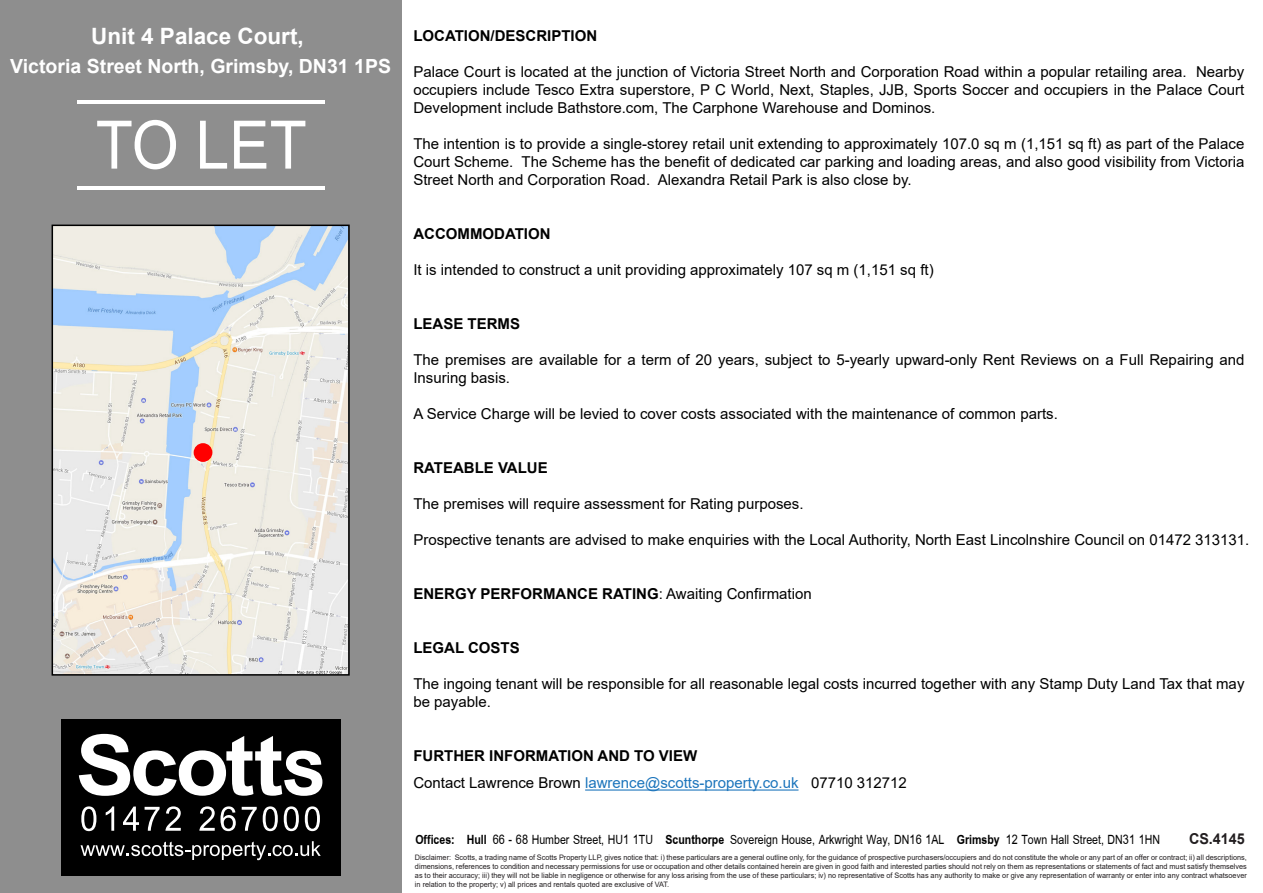
<style>
.page{position:relative;width:1263px;height:893px;background:#fff}
.page>*{position:absolute;margin:0;border:0;box-sizing:border-box;transform-origin:0 0}
.t1{font:66.9px "Arial";color:#fff;scale:.9 1}
.t2{font:700 22.5px "Arial";color:#fff}
.t3{font:19.5px "Browallia UPC";color:#000;scale:.83 1}
.t4{font:700 19.5px "Arial";color:#fff}
.t5{font:15px/18px "Arial";color:#000}
.t6{font:700 15px "Arial";color:#000}
.t7{font:700 15px "Arial";color:#221e20;scale:.96 1}
.t8{font:7.5px/9px "Arial";color:#221e20;text-align:justify}
.s1{font-weight:400}
.s2{font-weight:700}
.s3{color:#1c75bc}
.s4{font-weight:700;color:#010100}
.s5{font-size:20.1px}
</style>
<div class="page">
<div style="left:0;top:0;width:401px;height:893px;background:#8e8e8e"></div>
<img style="left:55px;top:228px;width:292px;height:445px">
<hr style="left:77px;top:100px;width:247px;height:4px;background:#fff">
<hr style="left:77px;top:186px;width:247px;height:4px;background:#fff">
<hr style="left:585px;top:789px;width:213px;height:2px;background:#1c75bc">
<div style="left:52px;top:225px;width:298px;height:451px;border:2px solid #000"></div>
<div style="left:194px;top:443px;width:18px;height:19px;background:#f00;border-radius:50%"></div>
<div style="left:61px;top:719px;width:279px;height:156px;background:#000"></div>
<svg style="left:81px;top:806px;width:15px;height:25px"></svg>
<svg style="left:106px;top:806px;width:8px;height:25px"></svg>
<svg style="left:123px;top:806px;width:16px;height:25px"></svg>
<svg style="left:145px;top:806px;width:36px;height:25px"></svg>
<svg style="left:199px;top:806px;width:37px;height:25px"></svg>
<svg style="left:242px;top:807px;width:15px;height:24px"></svg>
<svg style="left:263px;top:806px;width:15px;height:25px"></svg>
<svg style="left:284px;top:806px;width:15px;height:25px"></svg>
<svg style="left:305px;top:806px;width:15px;height:25px"></svg>
<svg style="left:81px;top:841px;width:240px;height:19px"></svg>
<svg style="left:79px;top:734px;width:243px;height:62px"></svg>
<h2 class="t2" style="left:91px;top:20px;width:214px">Unit 4 Palace Court,</h2>
<h3 class="t4" style="left:10px;top:52px;width:382px">Victoria Street North, Grimsby, DN31 1PS</h3>
<h1 class="t1" style="left:96px;top:99px;width:236px">TO LET</h1>
<p class="t6" style="left:413px;top:26px;width:185px">LOCATION/DESCRIPTION</p>
<p class="t5" style="left:413px;top:63px;width:832px;text-align:justify">Palace Court is located at the junction of Victoria Street North and Corporation Road within a popular retailing area. Nearby occupiers include Tesco Extra superstore, P C World, Next, Staples, JJB, Sports Soccer and occupiers in the Palace Court Development include Bathstore.com, The Carphone Warehouse and Dominos.</p>
<p class="t5" style="left:413px;top:135px;width:833px;text-align:justify">The intention is to provide a single-storey retail unit extending to approximately 107.0 sq m (1,151 sq ft) as part of the Palace Court Scheme. The Scheme has the benefit of dedicated car parking and loading areas, and also good visibility from Victoria Street North and Corporation Road. Alexandra Retail Park is also close by.</p>
<p class="t6" style="left:413px;top:224px;width:139px">ACCOMMODATION</p>
<p class="t5" style="left:413px;top:261px;width:522px">It is intended to construct a unit providing approximately 107 sq m (1,151 sq ft)</p>
<p class="t6" style="left:413px;top:314px;width:108px">LEASE TERMS</p>
<p class="t5" style="left:413px;top:351px;width:833px">The premises are available for a term of 20 years, subject to 5-yearly upward-only Rent Reviews on a Full Repairing and<br>Insuring basis.</p>
<p class="t5" style="left:413px;top:405px;width:646px">A Service Charge will be levied to cover costs associated with the maintenance of common parts.</p>
<p class="t6" style="left:413px;top:458px;width:136px">RATEABLE VALUE</p>
<p class="t5" style="left:413px;top:495px;width:392px">The premises will require assessment for Rating purposes.</p>
<p class="t5" style="left:413px;top:531px;width:838px">Prospective tenants are advised to make enquiries with the Local Authority, North East Lincolnshire Council on 01472 313131.</p>
<p class="t6" style="left:413px;top:584px;width:400px">ENERGY PERFORMANCE RATING<span class="s1">: Awaiting Confirmation</span></p>
<p class="t6" style="left:413px;top:638px;width:108px">LEGAL COSTS</p>
<p class="t5" style="left:413px;top:675px;width:833px">The ingoing tenant will be responsible for all reasonable legal costs incurred together with any Stamp Duty Land Tax that may be payable.</p>
<p class="t5" style="left:413px;top:743px;width:495px;line-height:27px"><span class="s2">FURTHER INFORMATION AND TO VIEW<br></span>Contact Lawrence Brown <span class="s3">lawrence@scotts-property.co.uk</span> 07710 312712</p>
<h3 class="t3" style="left:415px;top:827px;width:899px"><span class="s4">Offices:</span> <span class="s2">Hull</span> <span class="s5">66 - 68</span> Humber Street, HU<span class="s5">1 1</span>TU <span class="s2">Scunthorpe</span> Sovereign House, Arkwright Way, DN<span class="s5">16 1</span>AL <span class="s2">Grimsby</span> <span class="s5">12</span> Town Hall Street, DN<span class="s5">31 1</span>HN</h3>
<p class="t7" style="left:1189px;top:828px;width:60px">CS.4145</p>
<p class="t8" style="left:415px;top:852px;width:833px">Disclaimer: Scotts, a trading name of Scotts Property LLP, gives notice that: i) these particulars are a general outline only, for the guidance of prospective purchasers/occupiers and do not constitute the whole or any part of an offer or contract; ii) all descriptions, dimensions, references to condition and necessary permissions for use or occupation and other details contained herein are given in good faith and interested parties should not rely on them as representations or statements of fact and must satisfy themselves as to their accuracy; iii) they will not be liable in negligence or otherwise for any loss arising from the use of these particulars; iv) no representative of Scotts has any authority to make or give any representation of warranty or enter into any contract whatsoever in relation to the property; v) all prices and rentals quoted are exclusive of VAT.</p>
</div>
